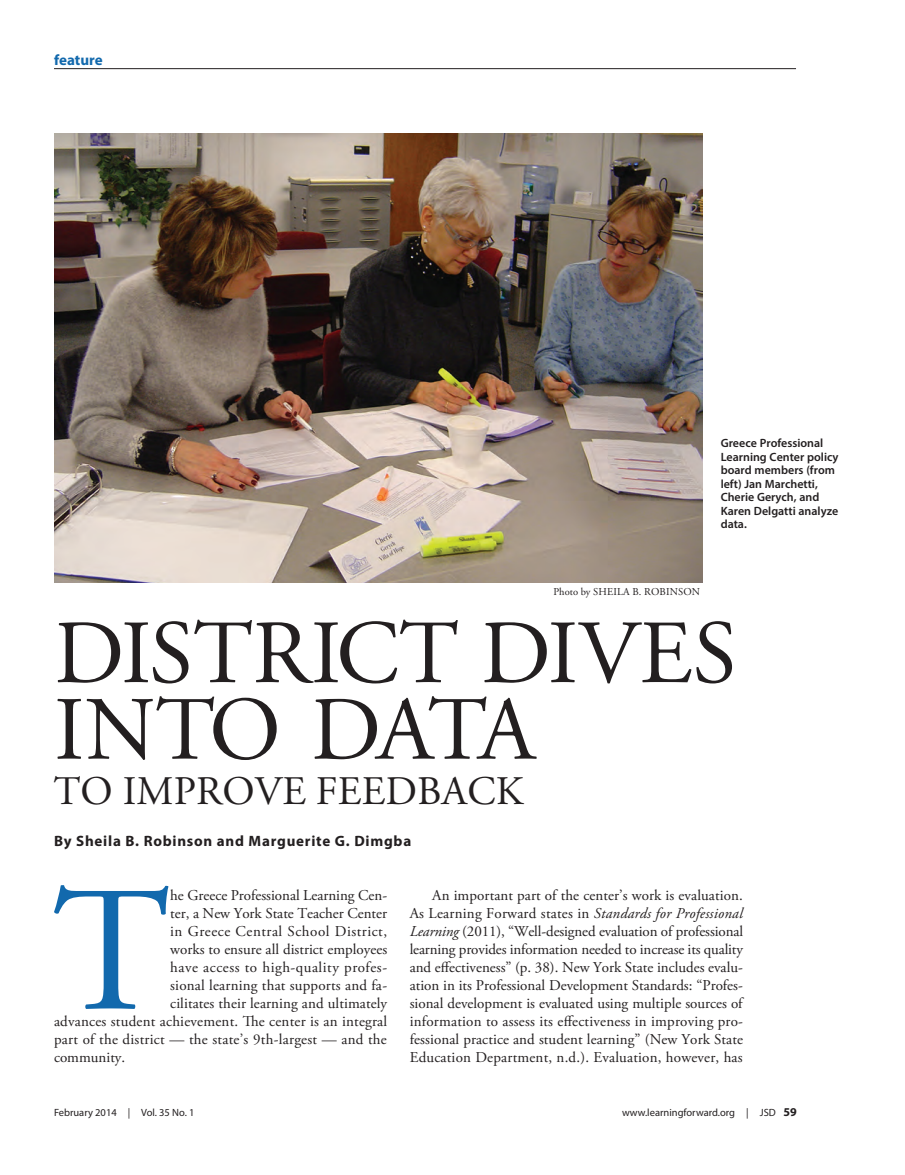
<style>
.page{position:relative;width:905px;height:1175px;background:#fff}
.page>*{position:absolute;margin:0;border:0;box-sizing:border-box;transform-origin:0 0}
.body{font:177.9px "Adobe Garamond Pro";color:#1269ad}
.body-2{font:90px/76.5px "Adobe Garamond Pro";letter-spacing:-.005em;color:#231f20}
.body-3{font:40.5px "Adobe Garamond Pro";letter-spacing:.005em;color:#231f20}
.body-4{font:15px/18px "Adobe Garamond Pro";letter-spacing:.015em;color:#231f20;text-align:justify}
.body-5{font:15px "Adobe Garamond Pro";letter-spacing:.035em;color:#231f20}
.byline{font:700 15px "Myriad Pro";letter-spacing:.05em;color:#231f20}
.toppers{font:700 15px "Myriad Pro";color:#1269ad}
.box{font:600 12px/13.5px "Myriad Pro";color:#231f20}
.t1{font:10.5px "Myriad Pro";color:#231f20}
.body-6{font:10.5px "Adobe Garamond Pro";letter-spacing:.015em;color:#231f20}
.s1{font-style:italic}
.s2{font-weight:700;font-size:12px}
</style>
<div class="page">
<hr style="left:54px;top:68px;width:742px;height:1px;background:#231f20">
<img style="left:54px;top:134px;width:648px;height:449px">
<p class="toppers" style="left:54px;top:50px;width:50px">feature</p>
<p class="box" style="left:720px;top:436px;width:119px">Greece Professional<br>Learning Center policy board members (from left) Jan Marchetti,<br>Cherie Gerych, and<br>Karen Delgatti analyze data.</p>
<p class="body-6" style="left:553px;top:585px;width:148px">Photo by SHEILA B. ROBINSON</p>
<p class="body-2" style="left:54px;top:618px;width:684px">DISTRICT DIVES<br>INTO DATA</p>
<p class="body-3" style="left:54px;top:766px;width:471px">TO IMPROVE FEEDBACK</p>
<p class="byline" style="left:54px;top:831px;width:359px">By Sheila B. Robinson and Marguerite G. Dimgba</p>
<p class="body" style="left:53px;top:845px;width:119px">T</p>
<p class="body-4" style="left:170px;top:887px;width:218px">he Greece Professional Learning Cen-</p>
<p class="body-4" style="left:170px;top:905px;width:218px">ter, a New York State Teacher Center</p>
<p class="body-5" style="left:170px;top:922px;width:218px">in Greece Central School District,</p>
<p class="body-4" style="left:170px;top:941px;width:218px">works to ensure all district employees</p>
<p class="body-5" style="left:170px;top:958px;width:218px">have access to high-quality profes-</p>
<p class="body-4" style="left:170px;top:977px;width:218px">sional learning that supports and fa-</p>
<p class="body-4" style="left:170px;top:995px;width:218px">cilitates their learning and ultimately</p>
<p class="body-4" style="left:54px;top:1013px;width:335px">advances student achievement. The center is an integral</p>
<p class="body-4" style="left:54px;top:1031px;width:334px">part of the district — the state’s 9th-largest — and the</p>
<p class="body-4" style="left:54px;top:1049px;width:73px">community.</p>
<p class="body-4" style="left:409px;top:887px;width:335px;text-indent:22px">An important part of the center’s work is evaluation.<br>As Learning Forward states in <span class="s1">Standards for Professional Learning</span> (2011), “Well-designed evaluation of professional learning provides information needed to increase its quality and effectiveness” (p. 38). New York State includes evalu&shy;ation in its Professional Development Standards: “Profes&shy;sional development is evaluated using multiple sources of information to assess its effectiveness in improving pro&shy;fessional practice and student learning” (New York State Education Department, n.d.). Evaluation, however, has</p>
<p class="t1" style="left:54px;top:1106px;width:142px">February 2014 | Vol. 35 No. 1</p>
<p class="t1" style="left:622px;top:1106px;width:176px">www.learningforward.org | JSD <span class="s2">59</span></p>
</div>
